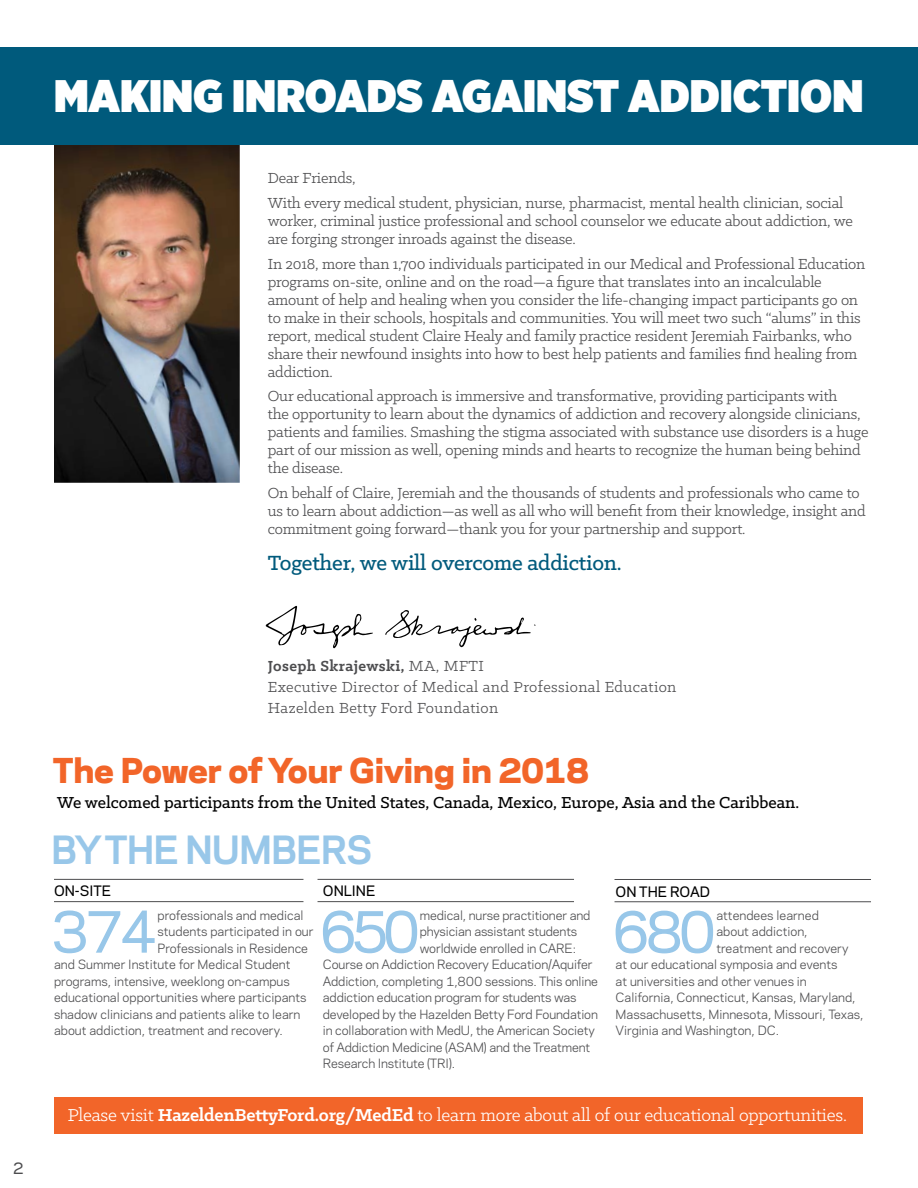
<style>
.page{position:relative;width:918px;height:1188px;background:#fff}
.page>*{position:absolute;margin:0;border:0;box-sizing:border-box;transform-origin:0 0}
.t1{font:500 54.3px "Polaris";letter-spacing:-.09em;color:#98c7e9}
.t2{font:900 45.6px "Gotham Narrow";color:#fff}
.t3{font:700 36.45px "Polaris";letter-spacing:-.03em;color:#98c7e9}
.t4{font:800 32.1px "Polaris";color:#f26529}
.t5{font:500 23.25px "Klinic Slab";letter-spacing:-.01em;color:#005a7c}
.t6{font:19.5px "Klinic Slab";letter-spacing:-.01em;color:#fff}
.t7{font:500 18px "Klinic Slab";color:#000}
.t8{font:16.5px/18px "Klinic Slab";letter-spacing:-.01em;color:#4d4d4f}
.t9{font:16.5px "Klinic Slab";letter-spacing:.025em;color:#4d4d4f}
.t10{font:700 16.5px "Klinic Slab";letter-spacing:.025em;color:#4d4d4f}
.t11{font:500 15px "Polaris";color:#4d4d4f}
.t12{font:500 13.5px "Polaris";color:#000}
.t13{font:12px "Polaris";color:#4d4d4f}
.s1{font-weight:400}
.s2{font-weight:700}
</style>
<div class="page">
<img style="left:54px;top:145px;width:186px;height:338px">
<div style="left:0;top:48px;width:918px;height:97px;background:#005a7c"></div>
<svg style="left:265px;top:606px;width:108px;height:43px"></svg>
<svg style="left:385px;top:610px;width:151px;height:37px"></svg>
<hr style="left:615px;top:901px;width:256px;height:1px;background:#4d4d4f">
<div style="left:54px;top:1097px;width:809px;height:37px;background:#f26529"></div>
<hr style="left:54px;top:901px;width:249px;height:1px;background:#4d4d4f">
<hr style="left:318px;top:901px;width:256px;height:1px;background:#4d4d4f">
<hr style="left:54px;top:879px;width:249px;height:1px;background:#4d4d4f">
<hr style="left:318px;top:879px;width:256px;height:1px;background:#4d4d4f">
<hr style="left:615px;top:879px;width:256px;height:1px;background:#4d4d4f">
<h2 class="t2" style="left:54px;top:65px;width:811px">MAKING INROADS AGAINST ADDICTION</h2>
<p class="t8" style="left:268px;top:168px;width:89px">Dear Friends,</p>
<p class="t8" style="left:268px;top:193px;width:587px">With every medical student, physician, nurse, pharmacist, mental health clinician, social worker, criminal justice professional and school counselor we educate about addiction, we are forging stronger inroads against the disease.</p>
<p class="t8" style="left:268px;top:254px;width:599px">In 2018, more than 1,700 individuals participated in our Medical and Professional Education programs on-site, online and on the road—a figure that translates into an incalculable amount of help and healing when you consider the life-changing impact participants go on to make in their schools, hospitals and communities. You will meet two such “alums” in this report, medical student Claire Healy and family practice resident Jeremiah Fairbanks, who share their newfound insights into how to best help patients and families find healing from addiction.</p>
<p class="t8" style="left:268px;top:387px;width:602px">Our educational approach is immersive and transformative, providing participants with<br>the opportunity to learn about the dynamics of addiction and recovery alongside clinicians, patients and families. Smashing the stigma associated with substance use disorders is a huge part of our mission as well, opening minds and hearts to recognize the human being behind the disease.</p>
<p class="t8" style="left:268px;top:483px;width:599px">On behalf of Claire, Jeremiah and the thousands of students and professionals who came to us to learn about addiction—as well as all who will benefit from their knowledge, insight and commitment going forward—thank you for your partnership and support.</p>
<p class="t5" style="left:268px;top:548px;width:355px">Together, we will overcome addiction.</p>
<p class="t11" style="left:13px;top:1157px;width:12px">2</p>
<p class="t10" style="left:268px;top:655px;width:217px">Joseph Skrajewski, <span class="s1">MA, MFTI</span></p>
<p class="t9" style="left:268px;top:676px;width:410px">Executive Director of Medical and Professional Education</p>
<p class="t9" style="left:268px;top:697px;width:232px">Hazelden Betty Ford Foundation</p>
<h2 class="t4" style="left:53px;top:743px;width:538px">The Power of Your Giving in 2018</h2>
<p class="t7" style="left:57px;top:791px;width:743px">We welcomed participants from the United States, Canada, Mexico, Europe, Asia and the Caribbean.</p>
<h3 class="t3" style="left:51px;top:822px;width:323px">BY THE NUMBERS</h3>
<h4 class="t12" style="left:54px;top:881px;width:59px">ON-SITE</h4>
<p class="t1" style="left:51px;top:891px;width:108px">374</p>
<p class="t13" style="left:158px;top:906px;width:147px">professionals and medical</p>
<h4 class="t12" style="left:323px;top:881px;width:54px">ONLINE</h4>
<p class="t1" style="left:319px;top:891px;width:103px">650</p>
<p class="t13" style="left:420px;top:906px;width:172px">medical, nurse practitioner and</p>
<h4 class="t12" style="left:616px;top:881px;width:96px">ON THE ROAD</h4>
<p class="t1" style="left:612px;top:891px;width:106px">680</p>
<p class="t13" style="left:716px;top:906px;width:104px">attendees learned</p>
<p class="t13" style="left:158px;top:923px;width:157px">students participated in our</p>
<p class="t13" style="left:158px;top:939px;width:152px">Professionals in Residence</p>
<p class="t13" style="left:54px;top:956px;width:238px">and Summer Institute for Medical Student</p>
<p class="t13" style="left:54px;top:972px;width:237px">programs, intensive, weeklong on-campus</p>
<p class="t13" style="left:54px;top:989px;width:254px">educational opportunities where participants</p>
<p class="t13" style="left:54px;top:1005px;width:248px">shadow clinicians and patients alike to learn</p>
<p class="t13" style="left:54px;top:1022px;width:230px">about addiction, treatment and recovery.</p>
<p class="t13" style="left:420px;top:923px;width:159px">physician assistant students</p>
<p class="t13" style="left:420px;top:939px;width:158px">worldwide enrolled in CARE:</p>
<p class="t13" style="left:323px;top:956px;width:271px">Course on Addiction Recovery Education/Aquifer</p>
<p class="t13" style="left:323px;top:972px;width:277px">Addiction, completing 1,800 sessions. This online</p>
<p class="t13" style="left:323px;top:989px;width:255px">addiction education program for students was</p>
<p class="t13" style="left:323px;top:1005px;width:277px">developed by the Hazelden Betty Ford Foundation</p>
<p class="t13" style="left:323px;top:1022px;width:273px">in collaboration with MedU, the American Society</p>
<p class="t13" style="left:323px;top:1038px;width:269px">of Addiction Medicine (ASAM) and the Treatment</p>
<p class="t13" style="left:323px;top:1055px;width:134px">Research Institute (TRI).</p>
<p class="t13" style="left:716px;top:923px;width:93px">about addiction,</p>
<p class="t13" style="left:716px;top:939px;width:134px">treatment and recovery</p>
<p class="t13" style="left:616px;top:956px;width:223px">at our educational symposia and events</p>
<p class="t13" style="left:616px;top:972px;width:193px">at universities and other venues in</p>
<p class="t13" style="left:616px;top:989px;width:242px">California, Connecticut, Kansas, Maryland,</p>
<p class="t13" style="left:616px;top:1005px;width:250px">Massachusetts, Minnesota, Missouri, Texas,</p>
<p class="t13" style="left:616px;top:1022px;width:165px">Virginia and Washington, DC.</p>
<p class="t6" style="left:68px;top:1103px;width:781px">Please visit <span class="s2">HazeldenBettyFord.org/MedEd</span> to learn more about all of our educational opportunities.</p>
</div>
